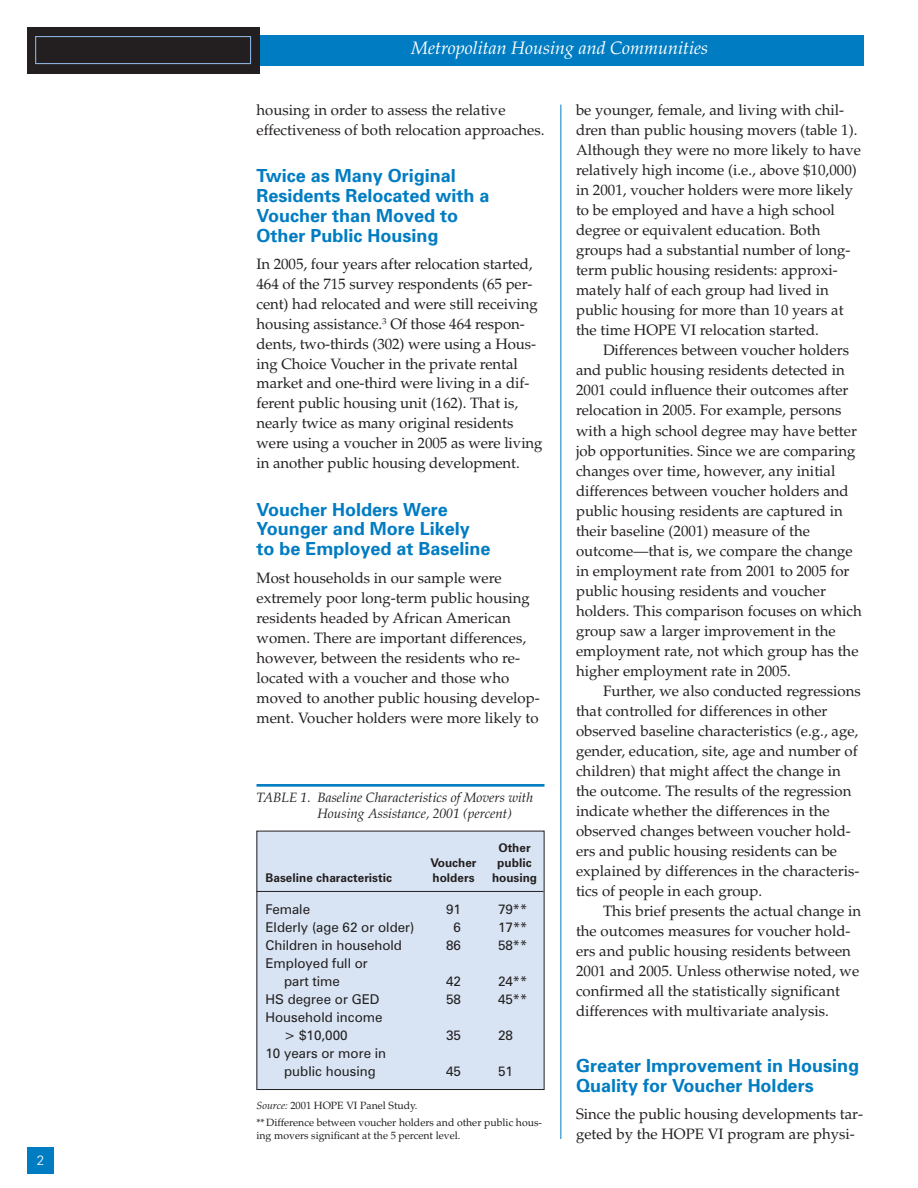
<style>
.page{position:relative;width:918px;height:1188px;background:#fff}
.page>*{position:absolute;margin:0;border:0;box-sizing:border-box;transform-origin:0 0}
.t1{font:700 18px/19.8px "Univers";color:#007cc2}
.t2{font:italic 18px "Palatino";color:#fff}
.t3{font:15px/20.1px "Palatino";color:#231f20}
.t4{font:13.5px/18px "Zurich BT";color:#231f20}
.t5{font:italic 13.5px/16.5px "Palatino";color:#231f20}
.t6{font:300 13.5px "Univers";color:#fff}
.t7{font:700 12px "Zurich BT";color:#231f20}
.t8{font:10.5px/17.2px "Palatino";color:#231f20}
.s1{font-style:italic}
</style>
<div class="page">
<div style="left:255px;top:35px;width:609px;height:30px;background:#007cc2"></div>
<div style="left:27px;top:27px;width:232px;height:46px;background:#231f20"></div>
<div style="left:35px;top:36px;width:216px;height:28px;border:1px solid #89b0dc"></div>
<div style="left:27px;top:1148px;width:27px;height:26px;background:#007cc2"></div>
<hr style="left:560px;top:105px;width:1px;height:1034px;background:#007cc2">
<hr style="left:256px;top:784px;width:288px;height:3px;background:#007cc2">
<div style="left:257px;top:831px;width:287px;height:259px;background:#d8e4f3"></div>
<hr style="left:256px;top:891px;width:287px;height:1px;background:#231f20">
<p class="t6" style="left:37px;top:1155px;width:9px">2</p>
<p class="t2" style="left:411px;top:41px;width:299px">Metropolitan Housing and Communities</p>
<p class="t3" style="left:256px;top:102px;width:289px;line-height:19.5px">housing in order to assess the relative effectiveness of both relocation approaches.</p>
<p class="t1" style="left:256px;top:168px;width:235px">Twice as Many Original<br>Residents Relocated with a<br>Voucher than Moved to<br>Other Public Housing</p>
<p class="t3" style="left:256px;top:256px;width:288px">In 2005, four years after relocation started, 464 of the 715 survey respondents (65 per&shy;cent) had relocated and were still receiving housing assistance.<sup>3</sup> Of those 464 respon&shy;dents, two-thirds (302) were using a Hous&shy;ing Choice Voucher in the private rental market and one-third were living in a dif&shy;ferent public housing unit (162). That is, nearly twice as many original residents were using a voucher in 2005 as were living in another public housing development.</p>
<p class="t1" style="left:256px;top:501px;width:236px">Voucher Holders Were<br>Younger and More Likely to be Employed at Baseline</p>
<p class="t3" style="left:256px;top:569px;width:285px">Most households in our sample were extremely poor long-term public housing residents headed by African American women. There are important differences, however, between the residents who re&shy;located with a voucher and those who moved to another public housing develop&shy;ment. Voucher holders were more likely to</p>
<p class="t5" style="left:317px;top:791px;width:217px;text-indent:-61px">TABLE 1. Baseline Characteristics of Movers with<br>Housing Assistance, 2001 (percent)</p>
<p class="t7" style="left:498px;top:843px;width:34px">Other</p>
<p class="t7" style="left:430px;top:858px;width:48px">Voucher</p>
<p class="t7" style="left:497px;top:858px;width:36px">public</p>
<p class="t7" style="left:265px;top:873px;width:128px">Baseline characteristic</p>
<p class="t7" style="left:433px;top:873px;width:44px">holders</p>
<p class="t7" style="left:492px;top:873px;width:47px">housing</p>
<p class="t4" style="left:266px;top:901px;width:46px">Female</p>
<p class="t4" style="left:446px;top:901px;width:16px">91</p>
<p class="t4" style="left:498px;top:901px;width:31px">79**</p>
<p class="t4" style="left:266px;top:919px;width:150px">Elderly (age 62 or older)</p>
<p class="t4" style="left:454px;top:919px;width:9px">6</p>
<p class="t4" style="left:498px;top:919px;width:31px">17**</p>
<p class="t4" style="left:266px;top:937px;width:138px">Children in household</p>
<p class="t4" style="left:446px;top:937px;width:16px">86</p>
<p class="t4" style="left:498px;top:937px;width:31px">58**</p>
<p class="t4" style="left:284px;top:955px;width:85px;text-indent:-19px">Employed full or part time</p>
<p class="t4" style="left:446px;top:973px;width:16px">42</p>
<p class="t4" style="left:498px;top:973px;width:31px">24**</p>
<p class="t4" style="left:266px;top:991px;width:116px">HS degree or GED</p>
<p class="t4" style="left:446px;top:991px;width:16px">58</p>
<p class="t4" style="left:498px;top:991px;width:31px">45**</p>
<p class="t4" style="left:284px;top:1009px;width:100px;text-indent:-19px">Household income &gt; $10,000</p>
<p class="t4" style="left:446px;top:1027px;width:16px">35</p>
<p class="t4" style="left:498px;top:1027px;width:16px">28</p>
<p class="t4" style="left:284px;top:1045px;width:104px;text-indent:-19px">10 years or more in public housing</p>
<p class="t4" style="left:446px;top:1063px;width:16px">45</p>
<p class="t4" style="left:498px;top:1063px;width:16px">51</p>
<p class="t8" style="left:256px;top:1098px;width:287px"><span class="s1">Source:</span> 2001 HOPE VI Panel Study.<br>**Difference between voucher holders and other public hous-</p>
<p class="t8" style="left:256px;top:1128px;width:205px">ing movers significant at the 5 percent level.</p>
<p class="t3" style="left:576px;top:102px;width:287px">be younger, female, and living with chil&shy;dren than public housing movers (table 1).<br>Although they were no more likely to have relatively high income (i.e., above $10,000) in 2001, voucher holders were more likely to be employed and have a high school degree or equivalent education. Both groups had a substantial number of long&shy;term public housing residents: approxi&shy;mately half of each group had lived in public housing for more than 10 years at the time HOPE VI relocation started.</p>
<p class="t3" style="left:576px;top:342px;width:287px;text-indent:27px">Differences between voucher holders and public housing residents detected in 2001 could influence their outcomes after relocation in 2005. For example, persons with a high school degree may have better job opportunities. Since we are comparing changes over time, however, any initial differences between voucher holders and public housing residents are captured in their baseline (2001) measure of the outcome—that is, we compare the change in employment rate from 2001 to 2005 for public housing residents and voucher holders. This comparison focuses on which group saw a larger improvement in the employment rate, not which group has the higher employment rate in 2005.</p>
<p class="t3" style="left:576px;top:683px;width:286px;text-indent:27px">Further, we also conducted regressions that controlled for differences in other observed baseline characteristics (e.g., age, gender, education, site, age and number of children) that might affect the change in the outcome. The results of the regression indicate whether the differences in the observed changes between voucher hold&shy;ers and public housing residents can be explained by differences in the characteris&shy;tics of people in each group.</p>
<p class="t3" style="left:576px;top:903px;width:287px;text-indent:27px">This brief presents the actual change in the outcomes measures for voucher hold&shy;ers and public housing residents between 2001 and 2005. Unless otherwise noted, we confirmed all the statistically significant differences with multivariate analysis.</p>
<p class="t1" style="left:576px;top:1057px;width:285px">Greater Improvement in Housing<br>Quality for Voucher Holders</p>
<p class="t3" style="left:576px;top:1106px;width:289px">Since the public housing developments tar&shy;geted by the HOPE VI program are physi-</p>
</div>
